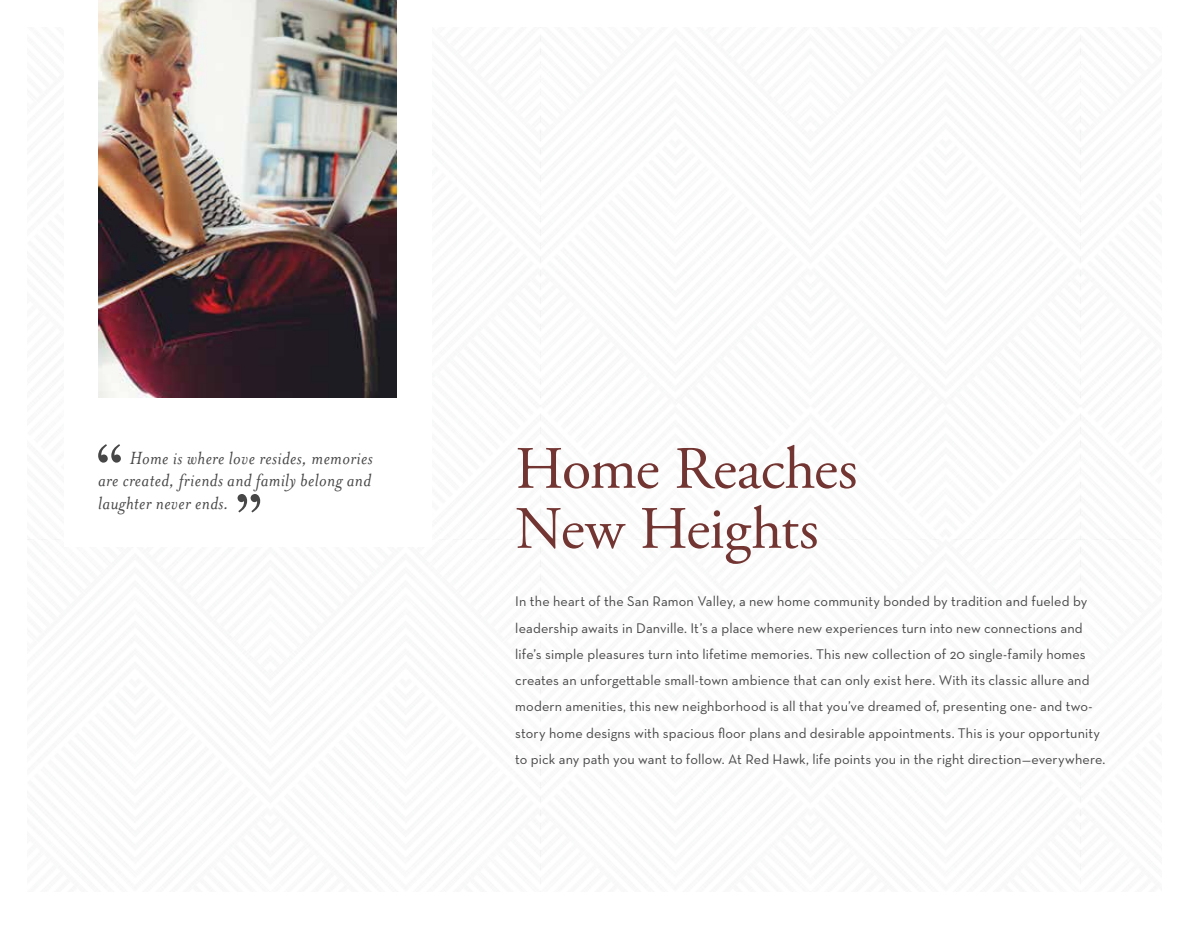
<style>
.page{position:relative;width:1189px;height:925px;background:#fff}
.page>*{position:absolute;margin:0;border:0;box-sizing:border-box;transform-origin:0 0}
.t1{font:76.8px "New Baskerville";color:#474747}
.t2{font:60px/60px "Adobe Garamond Pro";letter-spacing:-.01em;color:#733532}
.t3{font:italic 20.25px/22.5px "Mrs Eaves Smart Lig";letter-spacing:.015em;color:#474747;text-align:justify}
.t4{font:14.25px/26.2px "Neutraface Text";letter-spacing:.01em;color:#474747}
</style>
<div class="page">
<img style="left:98px;top:0;width:298px;height:397px">
<h1 class="t1" style="left:91px;top:425px;width:32px">“</h1>
<h3 class="t3" style="left:98px;top:447px;width:276px;text-indent:32px">Home is where love resides, memories are created, friends and family belong and laughter never ends.</h3>
<h1 class="t1" style="left:231px;top:474px;width:32px">”</h1>
<h2 class="t2" style="left:515px;top:441px;width:343px">Home Reaches<br>New Heights</h2>
<p class="t4" style="left:515px;top:588px;width:591px">In the heart of the San Ramon Valley, a new home community bonded by tradition and fueled by leadership awaits in Danville. It’s a place where new experiences turn into new connections and life’s simple pleasures turn into lifetime memories. This new collection of 20 single-family homes creates an unforgettable small-town ambience that can only exist here. With its classic allure and modern amenities, this new neighborhood is all that you’ve dreamed of, presenting one- and two&shy;story home designs with spacious floor plans and desirable appointments. This is your opportunity to pick any path you want to follow. At Red Hawk, life points you in the right direction—everywhere.</p>
</div>
